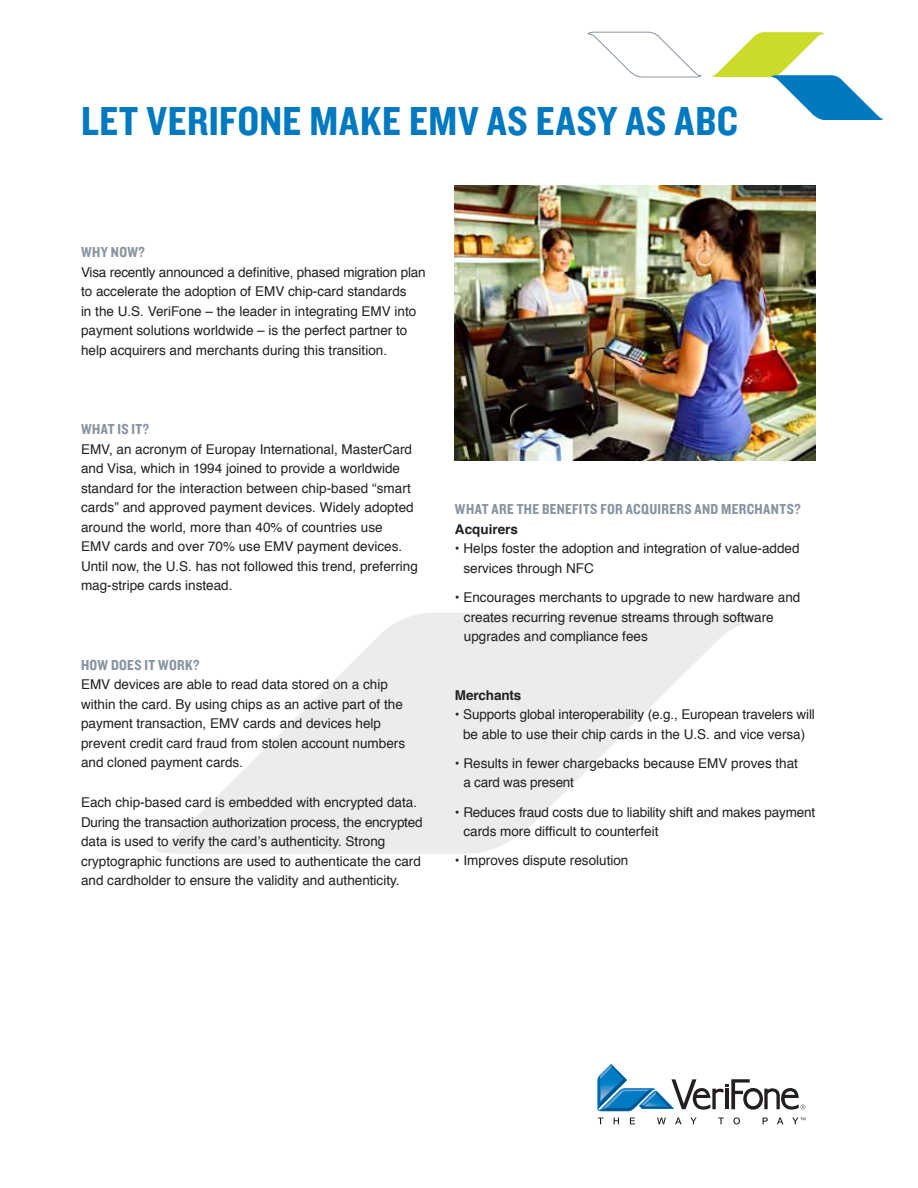
<style>
.page{position:relative;width:918px;height:1188px;background:#fff}
.page>*{position:absolute;margin:0;border:0;box-sizing:border-box;transform-origin:0 0}
.t1{font:42px "Knockout HTF50 Welterweight";letter-spacing:.015em;color:#0079c1}
.t2{font:15px "Knockout HTF50 Welterweight";letter-spacing:.03em;color:#8895a0}
.t3{font:13.5px/19.5px "Helvetica";color:#231f20}
.t4{font:700 13.5px "Helvetica";letter-spacing:-.005em;color:#231f20}
</style>
<div class="page">
<svg style="left:153px;top:613px;width:604px;height:241px;fill:#ececed"></svg>
<svg style="left:712px;top:32px;width:172px;height:88px"></svg>
<svg style="left:587px;top:31px;width:115px;height:47px"></svg>
<svg style="left:598px;top:1118px;width:5px;height:6px"></svg>
<svg style="left:614px;top:1118px;width:5px;height:6px"></svg>
<svg style="left:630px;top:1118px;width:5px;height:6px"></svg>
<svg style="left:657px;top:1118px;width:9px;height:6px"></svg>
<svg style="left:675px;top:1118px;width:7px;height:6px"></svg>
<svg style="left:690px;top:1118px;width:7px;height:6px"></svg>
<svg style="left:718px;top:1118px;width:6px;height:6px"></svg>
<svg style="left:733px;top:1117px;width:7px;height:7px"></svg>
<svg style="left:763px;top:1118px;width:5px;height:6px"></svg>
<svg style="left:777px;top:1118px;width:6px;height:6px"></svg>
<svg style="left:792px;top:1118px;width:14px;height:6px"></svg>
<svg style="left:598px;top:1064px;width:207px;height:47px"></svg>
<img style="left:455px;top:186px;width:360px;height:274px">
<h1 class="t1" style="left:81px;top:99px;width:659px">LET VERIFONE MAKE EMV AS EASY AS ABC</h1>
<p class="t2" style="left:81px;top:245px;width:65px">WHY NOW?</p>
<p class="t3" style="left:81px;top:263px;width:346px">Visa recently announced a definitive, phased migration plan to accelerate the adoption of EMV chip-card standards<br>in the U.S. VeriFone – the leader in integrating EMV into payment solutions worldwide – is the perfect partner to help acquirers and merchants during this transition.</p>
<p class="t2" style="left:81px;top:422px;width:70px">WHAT IS IT?</p>
<p class="t3" style="left:81px;top:440px;width:338px">EMV, an acronym of Europay International, MasterCard and Visa, which in 1994 joined to provide a worldwide standard for the interaction between chip-based “smart cards” and approved payment devices. Widely adopted around the world, more than 40% of countries use<br>EMV cards and over 70% use EMV payment devices.<br>Until now, the U.S. has not followed this trend, preferring mag-stripe cards instead.</p>
<p class="t2" style="left:81px;top:657px;width:120px">HOW DOES IT WORK?</p>
<p class="t3" style="left:81px;top:675px;width:326px">EMV devices are able to read data stored on a chip within the card. By using chips as an active part of the payment transaction, EMV cards and devices help prevent credit card fraud from stolen account numbers and cloned payment cards.</p>
<p class="t3" style="left:81px;top:793px;width:343px">Each chip-based card is embedded with encrypted data.<br>During the transaction authorization process, the encrypted data is used to verify the card’s authenticity. Strong cryptographic functions are used to authenticate the card and cardholder to ensure the validity and authenticity.</p>
<p class="t2" style="left:455px;top:502px;width:211px">WHAT ARE THE BENEFITS FOR ACQUIRERS</p>
<p class="t2" style="left:695px;top:502px;width:108px">AND MERCHANTS?</p>
<p class="t4" style="left:455px;top:518px;width:65px">Acquirers</p>
<p class="t3" style="left:463px;top:539px;width:338px;text-indent:-8px">• Helps foster the adoption and integration of value-added services through NFC</p>
<p class="t3" style="left:464px;top:588px;width:338px;text-indent:-9px">• Encourages merchants to upgrade to new hardware and creates recurring revenue streams through software upgrades and compliance fees</p>
<p class="t4" style="left:455px;top:684px;width:68px">Merchants</p>
<p class="t3" style="left:455px;top:705px;width:361px;text-align:center">• Supports global interoperability (e.g., European travelers will be able to use their chip cards in the U.S. and vice versa)</p>
<p class="t3" style="left:463px;top:754px;width:336px;text-indent:-8px">• Results in fewer chargebacks because EMV proves that a card was present</p>
<p class="t3" style="left:463px;top:803px;width:353px;text-indent:-8px">• Reduces fraud costs due to liability shift and makes payment cards more difficult to counterfeit</p>
<p class="t3" style="left:455px;top:851px;width:175px">• Improves dispute resolution</p>
</div>
